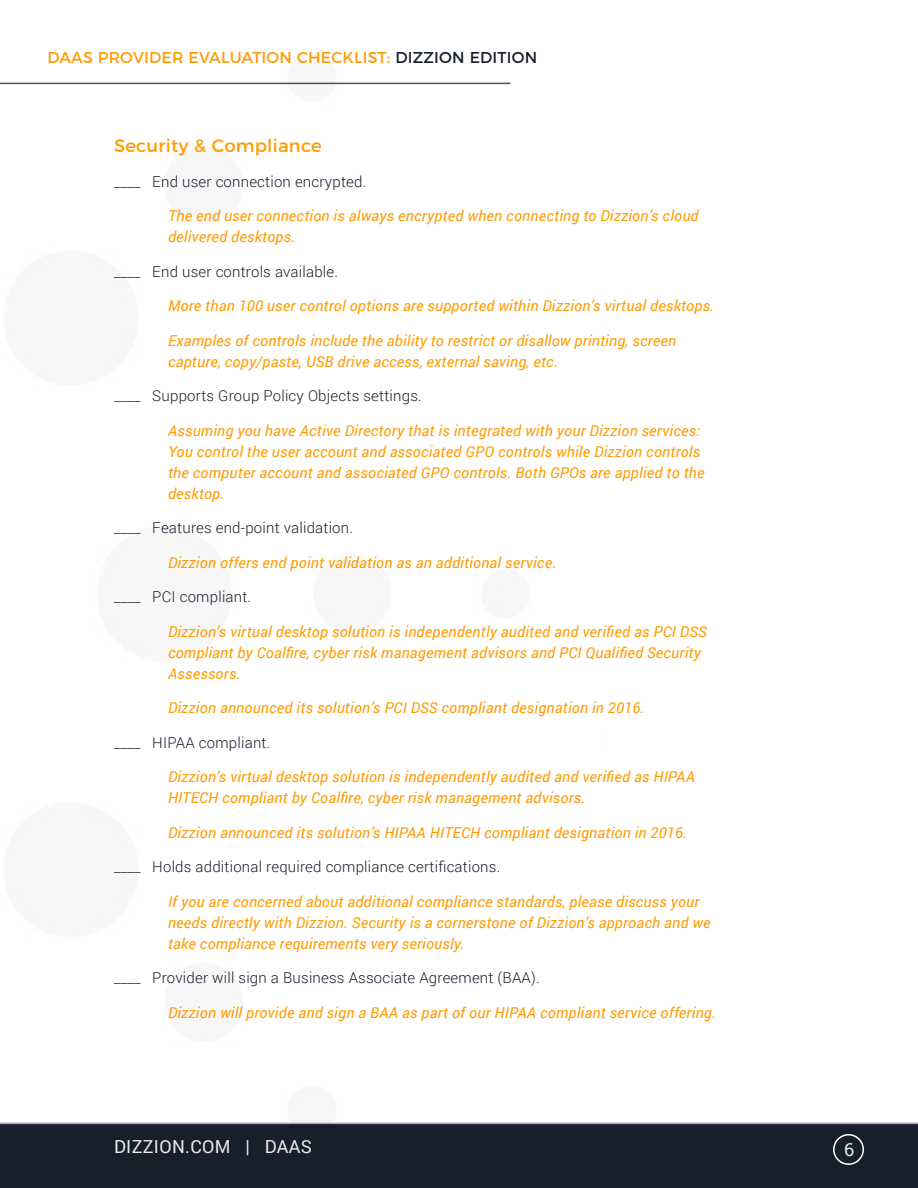
<style>
.page{position:relative;width:918px;height:1188px;background:#fff}
.page>*{position:absolute;margin:0;border:0;box-sizing:border-box;transform-origin:0 0}
.Section_Title{font:18px "Montserrat";letter-spacing:.01em;color:#ff9c03}
.Category{font:18px "Roboto";letter-spacing:.02em;color:#eaeaea}
.Page_Number{font:18px "Roboto";color:#eaeaea}
.Section_Title-2{font:15.75px "Montserrat";letter-spacing:.01em;color:#ff9c03}
.Body_Copy{font:italic 15px/21px "Roboto";letter-spacing:.015em;color:#ff9c03}
.Body_Copy-2{font:300 15px "Roboto";letter-spacing:.015em;color:#191e2c}
.s1{color:#1a1f2b}
</style>
<div class="page">
<img style="left:0;top:82px;width:918px;height:1106px">
<div style="left:833px;top:1134px;width:31px;height:31px;border:2px solid #fff;border-radius:50%"></div>
<hr style="left:0;top:83px;width:510px;height:1px;background:#4a4f6b">
<div style="left:590px;top:310px;width:10px;height:433px;background:#fff"></div>
<p class="Section_Title-2" style="left:47px;top:45px;width:491px">DAAS PROVIDER EVALUATION CHECKLIST: <span class="s1">DIZZION EDITION</span></p>
<p class="Section_Title" style="left:114px;top:132px;width:209px">Security &amp; Compliance</p>
<p class="Body_Copy-2" style="left:114px;top:171px;width:254px">____ End user connection encrypted.</p>
<p class="Body_Copy" style="left:168px;top:205px;width:532px">The end user connection is always encrypted when connecting to Dizzion’s cloud delivered desktops.</p>
<p class="Body_Copy-2" style="left:114px;top:261px;width:226px">____ End user controls available.</p>
<p class="Body_Copy" style="left:168px;top:295px;width:548px">More than 100 user control options are supported within Dizzion’s virtual desktops.</p>
<p class="Body_Copy" style="left:168px;top:330px;width:510px">Examples of controls include the ability to restrict or disallow printing, screen capture, copy/paste, USB drive access, external saving, etc.</p>
<p class="Body_Copy-2" style="left:114px;top:386px;width:309px">____ Supports Group Policy Objects settings.</p>
<p class="Body_Copy" style="left:168px;top:420px;width:538px">Assuming you have Active Directory that is integrated with your Dizzion services:<br>You control the user account and associated GPO controls while Dizzion controls the computer account and associated GPO controls. Both GPOs are applied to the desktop.</p>
<p class="Body_Copy-2" style="left:114px;top:518px;width:241px">____ Features end-point validation.</p>
<p class="Body_Copy" style="left:168px;top:552px;width:390px">Dizzion offers end point validation as an additional service.</p>
<p class="Body_Copy-2" style="left:114px;top:587px;width:139px">____ PCI compliant.</p>
<p class="Body_Copy" style="left:168px;top:621px;width:540px">Dizzion’s virtual desktop solution is independently audited and verified as PCI DSS compliant by Coalfire, cyber risk management advisors and PCI Qualified Security<br>Assessors.</p>
<p class="Body_Copy" style="left:168px;top:697px;width:478px">Dizzion announced its solution’s PCI DSS compliant designation in 2016.</p>
<p class="Body_Copy-2" style="left:114px;top:732px;width:158px">____ HIPAA compliant.</p>
<p class="Body_Copy" style="left:168px;top:766px;width:529px">Dizzion’s virtual desktop solution is independently audited and verified as HIPAA<br>HITECH compliant by Coalfire, cyber risk management advisors.</p>
<p class="Body_Copy" style="left:168px;top:822px;width:521px">Dizzion announced its solution’s HIPAA HITECH compliant designation in 2016.</p>
<p class="Body_Copy-2" style="left:114px;top:857px;width:388px">____ Holds additional required compliance certifications.</p>
<p class="Body_Copy" style="left:168px;top:891px;width:544px">If you are concerned about additional compliance standards, please discuss your needs directly with Dizzion. Security is a cornerstone of Dizzion’s approach and we take compliance requirements very seriously.</p>
<p class="Body_Copy-2" style="left:114px;top:968px;width:427px">____ Provider will sign a Business Associate Agreement (BAA).</p>
<p class="Body_Copy" style="left:168px;top:1002px;width:549px">Dizzion will provide and sign a BAA as part of our HIPAA compliant service offering.</p>
<p class="Category" style="left:114px;top:1134px;width:200px">DIZZION.COM | DAAS</p>
<p class="Page_Number" style="left:844px;top:1137px;width:12px">6</p>
</div>
